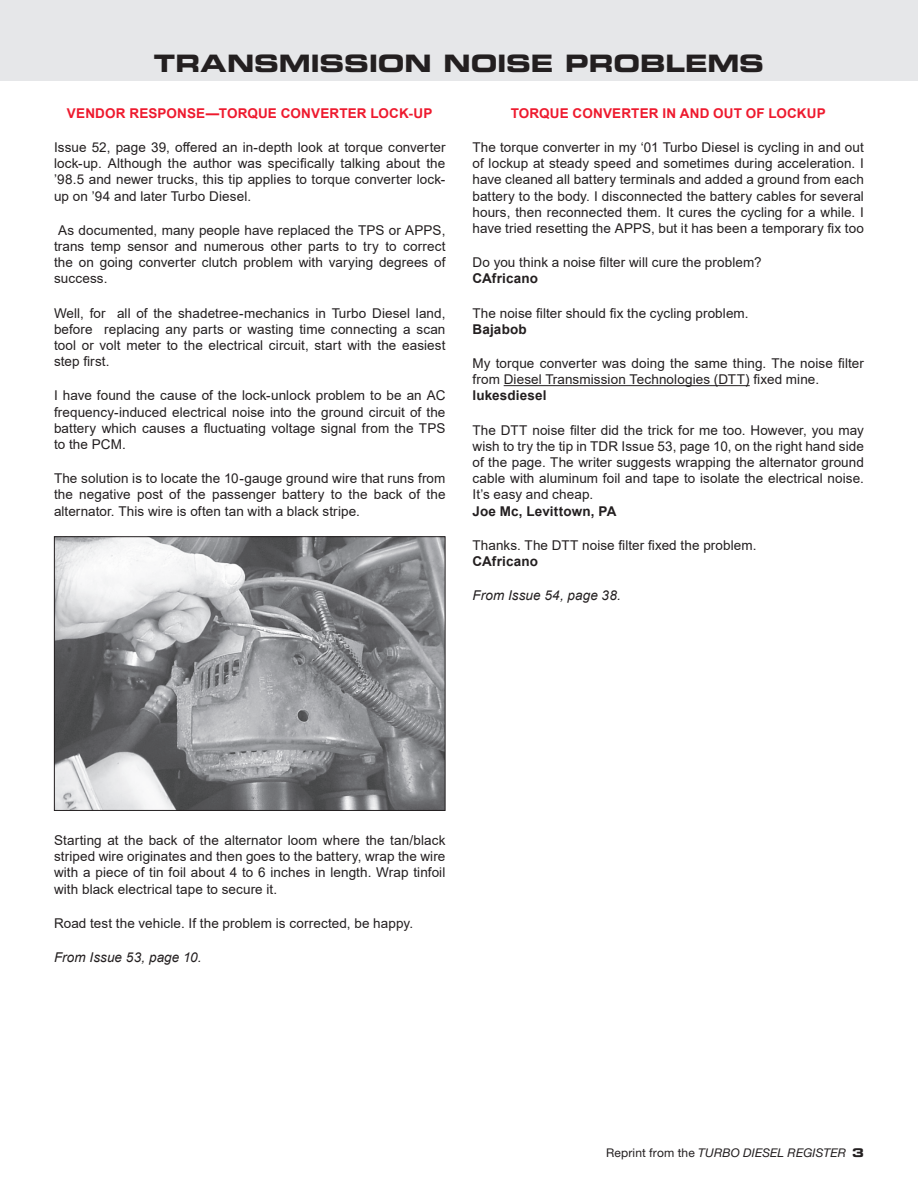
<style>
.page{position:relative;width:918px;height:1188px;background:#fff}
.page>*{position:absolute;margin:0;border:0;box-sizing:border-box;transform-origin:0 0}
.t1{font:24px "Eurostile LT Std Bold Ex 2";letter-spacing:-.01em;color:#231f20}
.t2{font:13.5px/16.2px "Arial";letter-spacing:.01em;color:#231f20;text-align:justify}
.t3{font:700 13.5px "Arial";letter-spacing:.01em;color:#ee1a2e}
.t4{font:700 13.5px "Arial";letter-spacing:.01em;color:#231f20}
.t5{font:italic 13.5px "Arial";letter-spacing:.005em;color:#231f20}
.t6{font:italic 12px "Helvetica Neue LT Std";letter-spacing:.01em;color:#231f20}
.s1{font-style:normal}
.s2{font-family:"Eurostile LT Std Bold Ex 2";font-style:normal}
</style>
<div class="page">
<div style="left:0;top:0;width:918px;height:81px;background:#e6e7e9"></div>
<img style="left:56px;top:538px;width:388px;height:271px">
<div style="left:54px;top:536px;width:392px;height:275px;border:1px solid #231f20"></div>
<hr style="left:504px;top:385px;width:246px;height:1px;background:#231f20">
<h1 class="t1" style="left:154px;top:46px;width:612px">TRANSMISSION NOISE PROBLEMS</h1>
<p class="t3" style="left:67px;top:104px;width:367px">VENDOR RESPONSE—TORQUE CONVERTER LOCK-UP</p>
<p class="t2" style="left:54px;top:139px;width:393px">Issue 52, page 39, offered an in-depth look at torque converter lock-up. Although the author was specifically talking about the ’98.5 and newer trucks, this tip applies to torque converter lock&shy;up on ’94 and later Turbo Diesel.</p>
<p class="t2" style="left:54px;top:222px;width:393px;text-indent:4px">As documented, many people have replaced the TPS or APPS, trans temp sensor and numerous other parts to try to correct the on going converter clutch problem with varying degrees of success.</p>
<p class="t2" style="left:54px;top:305px;width:393px">Well, for all of the shadetree-mechanics in Turbo Diesel land, before replacing any parts or wasting time connecting a scan tool or volt meter to the electrical circuit, start with the easiest step first.</p>
<p class="t2" style="left:54px;top:387px;width:393px">I have found the cause of the lock-unlock problem to be an AC frequency-induced electrical noise into the ground circuit of the battery which causes a fluctuating voltage signal from the TPS to the PCM.</p>
<p class="t2" style="left:54px;top:470px;width:393px">The solution is to locate the 10-gauge ground wire that runs from the negative post of the passenger battery to the back of the alternator. This wire is often tan with a black stripe.</p>
<p class="t3" style="left:511px;top:104px;width:317px">TORQUE CONVERTER IN AND OUT OF LOCKUP</p>
<p class="t2" style="left:472px;top:139px;width:393px">The torque converter in my ‘01 Turbo Diesel is cycling in and out of lockup at steady speed and sometimes during acceleration. I have cleaned all battery terminals and added a ground from each battery to the body. I disconnected the battery cables for several hours, then reconnected them. It cures the cycling for a while. I have tried resetting the APPS, but it has been a temporary fix too</p>
<p class="t2" style="left:472px;top:254px;width:291px">Do you think a noise filter will cure the problem?</p>
<p class="t4" style="left:472px;top:269px;width:67px">CAfricano</p>
<p class="t2" style="left:472px;top:305px;width:278px">The noise filter should fix the cycling problem.</p>
<p class="t4" style="left:472px;top:320px;width:56px">Bajabob</p>
<p class="t2" style="left:472px;top:355px;width:393px">My torque converter was doing the same thing. The noise filter from Diesel Transmission Technologies (DTT) fixed mine.</p>
<p class="t4" style="left:472px;top:386px;width:76px">lukesdiesel</p>
<p class="t2" style="left:472px;top:422px;width:393px">The DTT noise filter did the trick for me too. However, you may wish to try the tip in TDR Issue 53, page 10, on the right hand side of the page. The writer suggests wrapping the alternator ground cable with aluminum foil and tape to isolate the electrical noise.<br>It’s easy and cheap.</p>
<p class="t4" style="left:472px;top:501px;width:146px">Joe Mc, Levittown, PA</p>
<p class="t2" style="left:472px;top:537px;width:286px">Thanks. The DTT noise filter fixed the problem.</p>
<p class="t4" style="left:472px;top:552px;width:67px">CAfricano</p>
<p class="t5" style="left:472px;top:587px;width:150px">From Issue 54, page 38.</p>
<p class="t2" style="left:54px;top:832px;width:393px">Starting at the back of the alternator loom where the tan/black striped wire originates and then goes to the battery, wrap the wire with a piece of tin foil about 4 to 6 inches in length. Wrap tinfoil with black electrical tape to secure it.</p>
<p class="t2" style="left:54px;top:915px;width:361px">Road test the vehicle. If the problem is corrected, be happy.</p>
<p class="t5" style="left:54px;top:949px;width:149px">From Issue 53, page 10.</p>
<p class="t6" style="left:606px;top:1145px;width:259px"><span class="s1">Reprint from the</span> TURBO DIESEL REGISTER <span class="s2">3</span></p>
</div>
